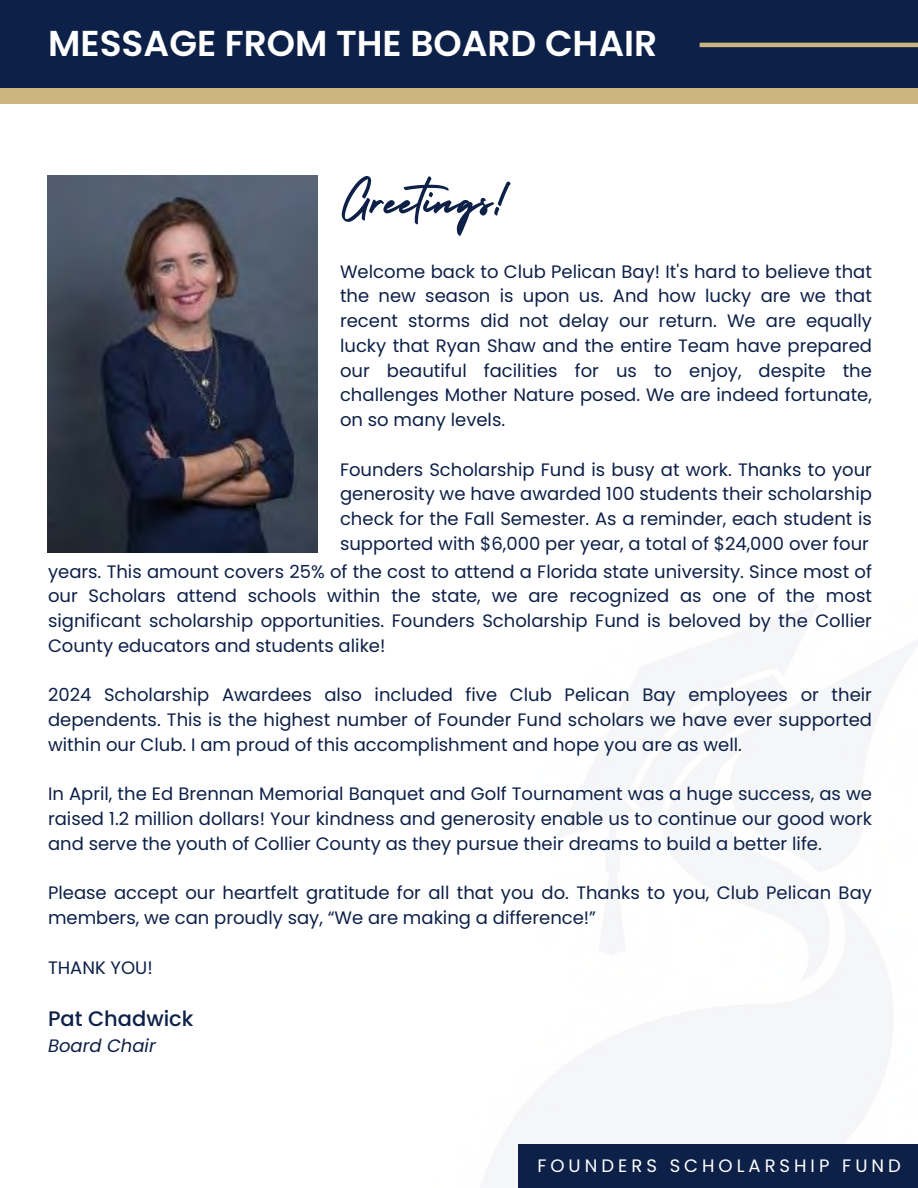
<style>
.page{position:relative;width:918px;height:1188px;background:#fff}
.page>*{position:absolute;margin:0;border:0;box-sizing:border-box;transform-origin:0 0}
.t1{font:58.5px "Holiday";color:#0d2048}
.t2{font:600 36px "Poppins";color:#fff}
.t3{font:500 21px "Poppins";color:#0d2048}
.t4{font:18px/24.8px "Poppins";color:#0d2048;text-align:justify}
.t5{font:18px "Poppins";letter-spacing:.22em;color:#fff}
.t6{font:italic 18px "Poppins";color:#0d2048}
</style>
<div class="page">
<div style="left:0;top:88px;width:918px;height:15px;background:#ccb57f"></div>
<div style="left:0;top:0;width:918px;height:88px;background:#0d2048"></div>
<div style="left:518px;top:1144px;width:400px;height:44px;background:#0d2048"></div>
<hr style="left:700px;top:43px;width:218px;height:4px;background:#ccb57f">
<img style="left:47px;top:176px;width:270px;height:376px">
<h4 class="t2" style="left:48px;top:18px;width:611px">MESSAGE FROM THE BOARD CHAIR</h4>
<p class="t1" style="left:340px;top:154px;width:174px">Greetings!</p>
<p class="t4" style="left:340px;top:259px;width:533px">Welcome back to Club Pelican Bay! It's hard to believe that the new season is upon us. And how lucky are we that recent storms did not delay our return. We are equally lucky that Ryan Shaw and the entire Team have prepared our beautiful facilities for us to enjoy, despite the challenges Mother Nature posed. We are indeed fortunate, on so many levels.</p>
<p class="t4" style="left:340px;top:457px;width:533px">Founders Scholarship Fund is busy at work. Thanks to your generosity we have awarded 100 students their scholarship check for the Fall Semester. As a reminder, each student is supported with $6,000 per year, a total of $24,000 over four</p>
<h1 class="t4" style="left:48px;top:559px;width:825px">years. This amount covers 25% of the cost to attend a Florida state university. Since most of our Scholars attend schools within the state, we are recognized as one of the most significant scholarship opportunities. Founders Scholarship Fund is beloved by the Collier County educators and students alike!</h1>
<p class="t4" style="left:48px;top:683px;width:825px">2024 Scholarship Awardees also included five Club Pelican Bay employees or their dependents. This is the highest number of Founder Fund scholars we have ever supported within our Club. I am proud of this accomplishment and hope you are as well.</p>
<p class="t4" style="left:48px;top:782px;width:825px">In April, the Ed Brennan Memorial Banquet and Golf Tournament was a huge success, as we raised 1.2 million dollars! Your kindness and generosity enable us to continue our good work and serve the youth of Collier County as they pursue their dreams to build a better life.</p>
<p class="t4" style="left:48px;top:881px;width:825px">Please accept our heartfelt gratitude for all that you do. Thanks to you, Club Pelican Bay members, we can proudly say, “We are making a difference!”</p>
<p class="t4" style="left:48px;top:955px;width:106px">THANK YOU!</p>
<p class="t3" style="left:48px;top:1004px;width:147px">Pat Chadwick</p>
<p class="t6" style="left:48px;top:1033px;width:109px">Board Chair</p>
<h3 class="t5" style="left:537px;top:1153px;width:365px">FOUNDERS SCHOLARSHIP FUND</h3>
</div>
